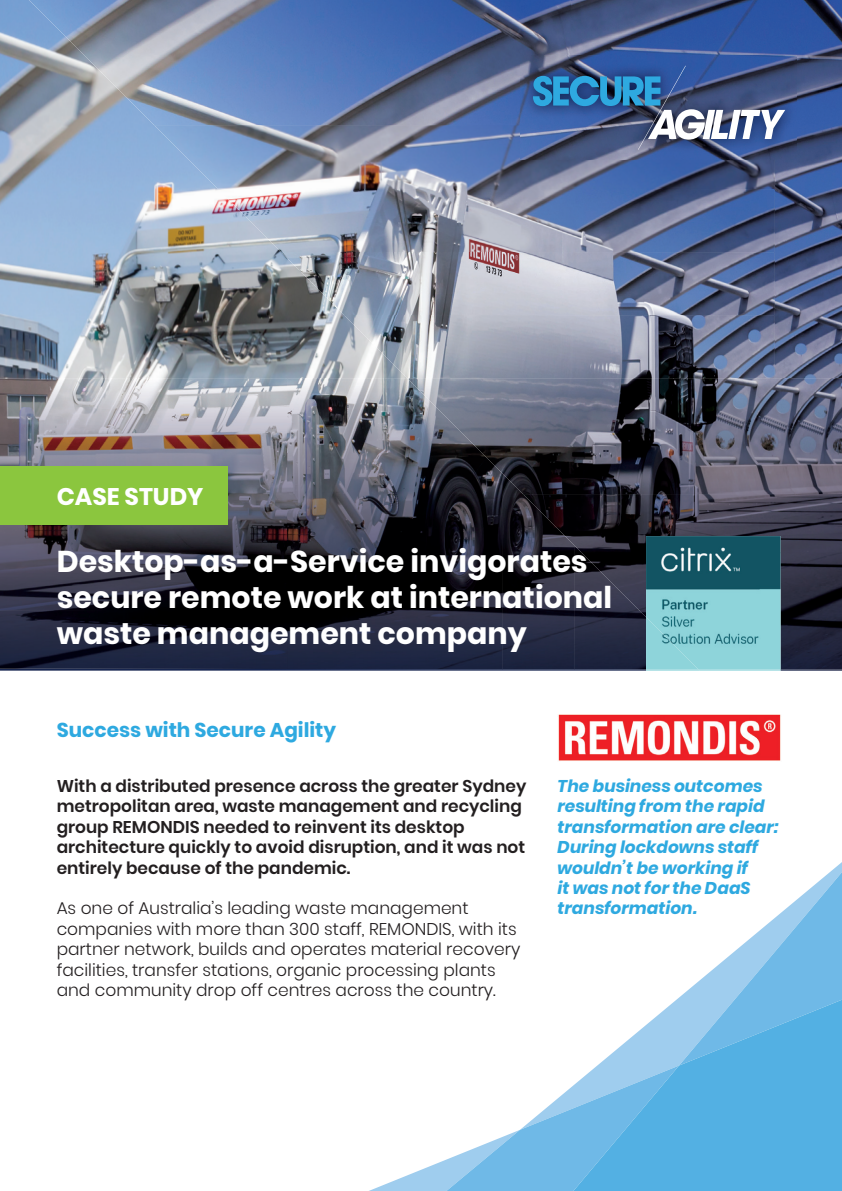
<style>
.page{position:relative;width:842px;height:1191px;background:#fff}
.page>*{position:absolute;margin:0;border:0;box-sizing:border-box;transform-origin:0 0}
.t1{font:700 30px/36px "Poppins";color:#fff}
.t2{font:700 24px "Poppins";color:#fff}
.t3{font:700 20px "Poppins";color:#2ea9e0}
.t4{font:300 17px/20.4px "Poppins";color:#231f20}
.t5{font:600 17px/20.4px "Poppins";color:#231f20}
.t6{font:italic 700 17px/20.4px "Poppins";color:#2ea9e0}
</style>
<div class="page">
<img style="left:0;top:0;width:344px;height:378px">
<img style="left:29px;top:0;width:542px;height:126px">
<img style="left:571px;top:0;width:271px;height:63px">
<img style="left:775px;top:63px;width:67px;height:315px">
<img style="left:154px;top:125px;width:621px;height:65px">
<img style="left:217px;top:189px;width:558px;height:64px">
<img style="left:281px;top:252px;width:494px;height:64px">
<img style="left:344px;top:315px;width:431px;height:63px">
<svg style="left:369px;top:872px;width:473px;height:319px"></svg>
<svg style="left:573px;top:999px;width:269px;height:192px;background:#70bce7"></svg>
<img style="left:521px;top:56px;width:276px;height:104px">
<svg style="left:533px;top:66px;width:252px;height:84px;background:#4d6b96"></svg>
<svg style="left:0;top:669px;width:646px;height:1px"></svg>
<img style="left:0;top:378px;width:502px;height:291px">
<img style="left:502px;top:495px;width:72px;height:174px">
<img style="left:574px;top:553px;width:72px;height:116px">
<img style="left:646px;top:669px;width:196px;height:1px">
<img style="left:407px;top:378px;width:435px;height:117px">
<img style="left:523px;top:494px;width:319px;height:59px">
<img style="left:581px;top:552px;width:65px;height:59px">
<img style="left:780px;top:552px;width:62px;height:117px">
<svg style="left:640px;top:611px;width:6px;height:6px"></svg>
<img style="left:558px;top:714px;width:223px;height:47px">
<div style="left:0;top:466px;width:228px;height:58px;background:#8bc63e"></div>
<img style="left:698px;top:669px;width:82px;height:1px">
<img style="left:646px;top:536px;width:134px;height:133px">
<h2 class="t2" style="left:57px;top:482px;width:148px">CASE STUDY</h2>
<h1 class="t1" style="left:57px;top:543px;width:557px">Desktop-as-a-Service invigorates secure remote work at international waste management company</h1>
<p class="t3" style="left:57px;top:718px;width:281px">Success with Secure Agility</p>
<p class="t5" style="left:57px;top:776px;width:471px">With a distributed presence across the greater Sydney metropolitan area, waste management and recycling group REMONDIS needed to reinvent its desktop architecture quickly to avoid disruption, and it was not entirely because of the pandemic.</p>
<p class="t4" style="left:57px;top:898px;width:465px">As one of Australia’s leading waste management companies with more than 300 staff, REMONDIS, with its partner network, builds and operates material recovery facilities, transfer stations, organic processing plants and community drop off centres across the country.</p>
<p class="t6" style="left:557px;top:776px;width:223px">The business outcomes resulting from the rapid transformation are clear:<br>During lockdowns staff wouldn’t be working if<br>it was not for the DaaS transformation.</p>
</div>
